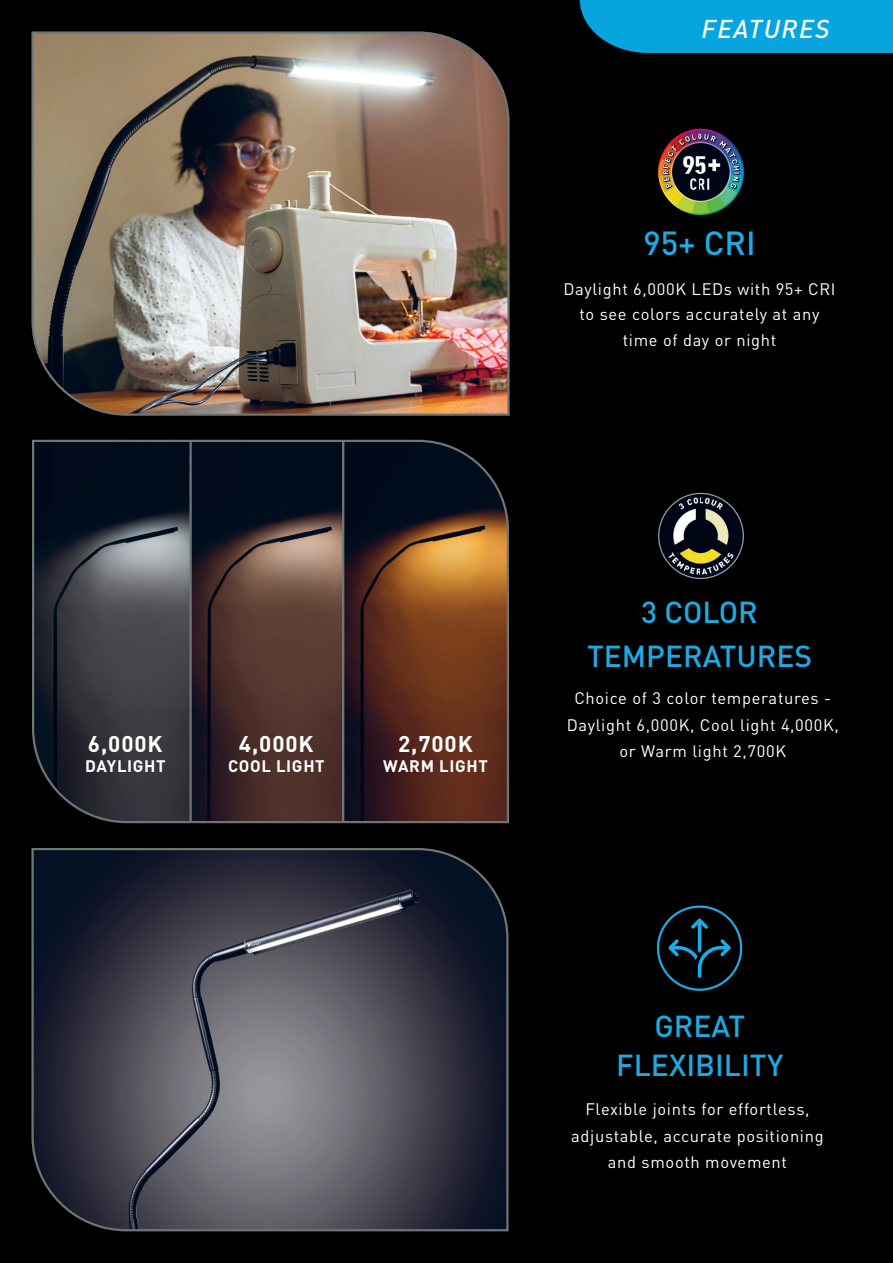
<style>
.page{position:relative;width:893px;height:1263px;background:#000}
.page>*{position:absolute;margin:0;border:0;box-sizing:border-box;transform-origin:0 0}
.t1{font:500 33px "DIN Pro";color:#1fa9e1}
.t2{font:500 30px/43.5px "DIN Pro";color:#1fa9e1;text-align:center}
.t3{font:italic 500 25.5px "DIN Pro";letter-spacing:.06em;color:#fff}
.t4{font:700 22.5px "DIN Pro";letter-spacing:.04em;color:#fff}
.t5{font:16.5px/26.7px "DIN Pro";letter-spacing:.04em;color:#fff;text-align:center}
.t6{font:700 16.5px "DIN Pro";letter-spacing:.04em;color:#fff}
</style>
<div class="page">
<div style="left:580px;top:0;width:313px;height:53px;background:#06a5e0"></div>
<img style="left:31px;top:31px;width:479px;height:385px">
<svg style="left:31px;top:848px;width:478px;height:384px;background:#42444f"></svg>
<div style="left:657px;top:905px;width:85px;height:86px;border:2px solid #1fa9e1;border-radius:50%"></div>
<img style="left:657px;top:128px;width:87px;height:88px">
<img style="left:658px;top:492px;width:86px;height:88px">
<svg style="left:668px;top:918px;width:63px;height:60px"></svg>
<svg style="left:32px;top:439px;width:478px;height:385px;background:#40302e"></svg>
<hr style="left:189px;top:441px;width:3px;height:381px;background:#6f7475">
<hr style="left:342px;top:442px;width:2px;height:380px;background:#6f7475">
<h3 class="t3" style="left:702px;top:9px;width:129px">FEATURES</h3>
<h1 class="t1" style="left:643px;top:218px;width:114px">95+ CRI</h1>
<p class="t5" style="left:563px;top:275px;width:274px;line-height:25.2px">Daylight 6,000K LEDs with 95+ CRI to see colors accurately at any time of day or night</p>
<h3 class="t4" style="left:88px;top:726px;width:76px">6,000K</h3>
<p class="t6" style="left:85px;top:753px;width:82px">DAYLIGHT</p>
<h3 class="t4" style="left:239px;top:726px;width:76px">4,000K</h3>
<p class="t6" style="left:228px;top:753px;width:98px">COOL LIGHT</p>
<h3 class="t4" style="left:398px;top:726px;width:76px">2,700K</h3>
<p class="t6" style="left:383px;top:753px;width:106px">WARM LIGHT</p>
<h2 class="t2" style="left:587px;top:589px;width:227px">3 COLOR<br>TEMPERATURES</h2>
<p class="t5" style="left:567px;top:683px;width:274px">Choice of 3 color temperatures -<br>Daylight 6,000K, Cool light 4,000K, or Warm light 2,700K</p>
<h2 class="t2" style="left:616px;top:1004px;width:169px;line-height:39px">GREAT<br>FLEXIBILITY</h2>
<p class="t5" style="left:571px;top:1094px;width:254px">Flexible joints for effortless, adjustable, accurate positioning and smooth movement</p>
</div>
